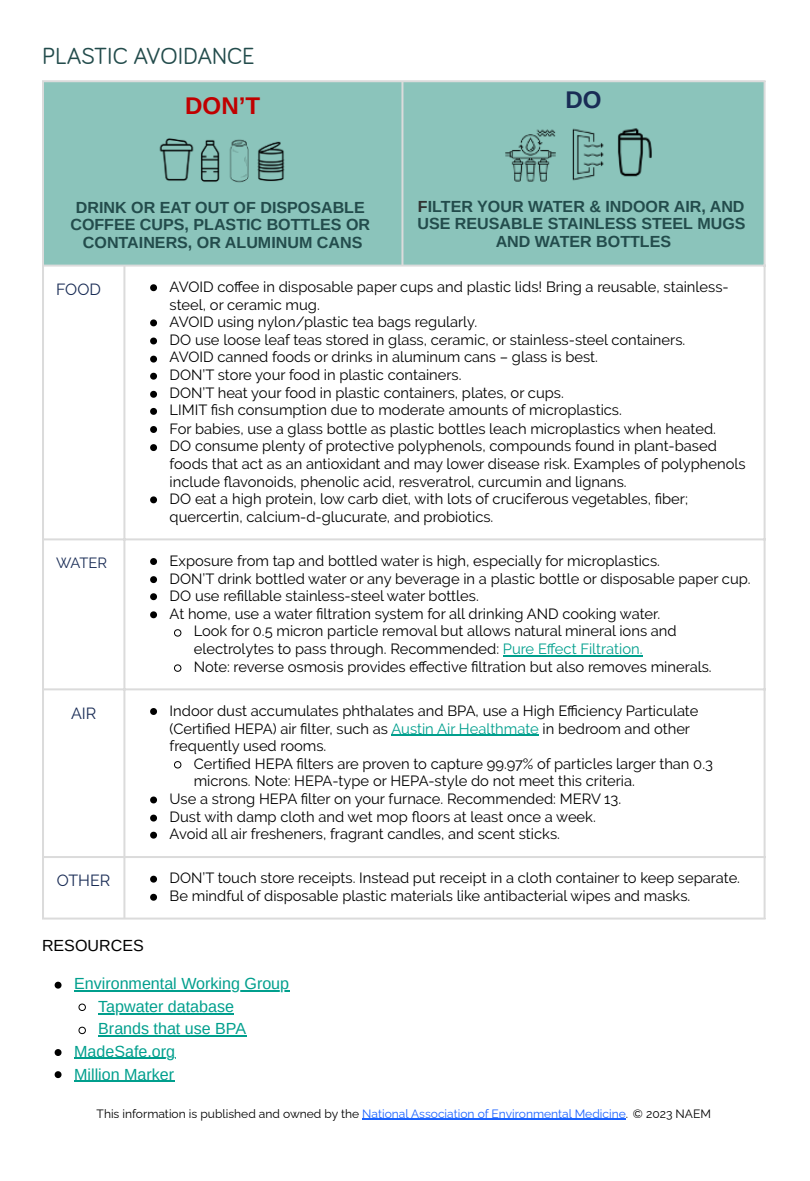
<style>
.page{position:relative;width:810px;height:1181px;background:#fff}
.page>*{position:absolute;margin:0;border:0;box-sizing:border-box;transform-origin:0 0}
.t1{font:24.15px "Bariol";color:#234c4c}
.t2{font:700 24.15px "Arimo";color:#c00000}
.t3{font:700 24.15px "Arimo";color:#192c55}
.t4{font:700 16.05px/17.5px "Arimo";color:#234c4c;text-align:center}
.t5{font:16.05px "Arimo";color:#009f8d}
.t6{font:16.05px "Raleway";color:#192c55}
.t7{font:16.05px "Arimo";color:#000}
.t8{font:14.7px/18.1px "Raleway";color:#000}
.t9{font:14.7px "Raleway";letter-spacing:-.03em;color:#192c55}
.t10{font:12px "Raleway";color:#000}
.s1{color:#303332}
.s2{color:#009f8d}
.s3{color:#1a62ff}
</style>
<div class="page">
<hr style="left:362px;top:1118px;width:264px;height:1px;background:#1a62ff">
<div style="left:44px;top:82px;width:720px;height:182px;background:#8bc4bb"></div>
<img style="left:154px;top:136px;width:138px;height:48px">
<img style="left:505px;top:125px;width:157px;height:58px">
<svg style="left:150px;top:284px;width:7px;height:7px"></svg>
<svg style="left:150px;top:319px;width:7px;height:7px"></svg>
<svg style="left:150px;top:337px;width:7px;height:7px"></svg>
<svg style="left:150px;top:355px;width:7px;height:7px"></svg>
<svg style="left:150px;top:373px;width:7px;height:6px"></svg>
<svg style="left:150px;top:391px;width:7px;height:7px"></svg>
<svg style="left:150px;top:408px;width:7px;height:7px"></svg>
<svg style="left:150px;top:426px;width:7px;height:7px"></svg>
<svg style="left:150px;top:444px;width:7px;height:7px"></svg>
<svg style="left:150px;top:496px;width:7px;height:7px"></svg>
<svg style="left:150px;top:558px;width:7px;height:7px"></svg>
<svg style="left:150px;top:576px;width:7px;height:7px"></svg>
<svg style="left:150px;top:593px;width:7px;height:7px"></svg>
<svg style="left:150px;top:611px;width:7px;height:7px"></svg>
<svg style="left:174px;top:629px;width:8px;height:7px"></svg>
<hr style="left:503px;top:655px;width:137px;height:1px;background:#009f8d">
<svg style="left:174px;top:664px;width:8px;height:8px"></svg>
<svg style="left:150px;top:708px;width:7px;height:7px"></svg>
<hr style="left:391px;top:734px;width:148px;height:1px;background:#009f8d">
<svg style="left:174px;top:761px;width:8px;height:7px"></svg>
<svg style="left:150px;top:796px;width:7px;height:7px"></svg>
<svg style="left:150px;top:814px;width:7px;height:7px"></svg>
<svg style="left:150px;top:831px;width:7px;height:7px"></svg>
<svg style="left:150px;top:875px;width:7px;height:7px"></svg>
<svg style="left:150px;top:893px;width:7px;height:7px"></svg>
<hr style="left:42px;top:82px;width:2px;height:835px;background:#dbdbdb">
<hr style="left:123px;top:266px;width:2px;height:651px;background:#dbdbdb">
<hr style="left:401px;top:82px;width:2px;height:182px;background:#dbdbdb">
<hr style="left:764px;top:82px;width:2px;height:835px;background:#dbdbdb">
<hr style="left:42px;top:80px;width:724px;height:2px;background:#dbdbdb">
<hr style="left:42px;top:264px;width:724px;height:2px;background:#dbdbdb">
<hr style="left:42px;top:538px;width:724px;height:2px;background:#dbdbdb">
<hr style="left:42px;top:688px;width:724px;height:2px;background:#dbdbdb">
<hr style="left:42px;top:856px;width:724px;height:2px;background:#dbdbdb">
<hr style="left:42px;top:917px;width:724px;height:2px;background:#dbdbdb">
<svg style="left:55px;top:981px;width:7px;height:7px"></svg>
<hr style="left:74px;top:990px;width:215px;height:1px;background:#009f8d">
<svg style="left:78px;top:1003px;width:8px;height:8px"></svg>
<hr style="left:98px;top:1013px;width:136px;height:1px;background:#009f8d">
<svg style="left:78px;top:1026px;width:8px;height:8px"></svg>
<hr style="left:98px;top:1035px;width:148px;height:1px;background:#009f8d">
<svg style="left:55px;top:1049px;width:7px;height:6px"></svg>
<hr style="left:74px;top:1057px;width:101px;height:1px;background:#009f8d">
<svg style="left:55px;top:1071px;width:7px;height:7px"></svg>
<hr style="left:74px;top:1080px;width:100px;height:1px;background:#009f8d">
<h1 class="t1" style="left:42px;top:40px;width:214px">PLASTIC AVOIDANCE</h1>
<h1 class="t2" style="left:185px;top:93px;width:76px">DON’T</h1>
<p class="t4" style="left:70px;top:199px;width:301px">DRINK OR EAT OUT OF DISPOSABLE<br>COFFEE CUPS, PLASTIC BOTTLES OR<br>CONTAINERS, OR ALUMINUM CANS</p>
<h1 class="t3" style="left:565px;top:86px;width:38px">DO</h1>
<p class="t4" style="left:417px;top:198px;width:330px"><span class="s1">F</span>ILTER YOUR WATER &amp; INDOOR AIR, AND<br>USE REUSABLE STAINLESS STEEL MUGS<br>AND WATER BOTTLES</p>
<p class="t6" style="left:56px;top:280px;width:46px">FOOD</p>
<p class="t8" style="left:170px;top:277px;width:561px">AVOID coffee in disposable paper cups and plastic lids! Bring a reusable, stainless&shy;steel, or ceramic mug.</p>
<p class="t8" style="left:170px;top:313px;width:309px">AVOID using nylon/plastic tea bags regularly.</p>
<p class="t8" style="left:170px;top:331px;width:517px">DO use loose leaf teas stored in glass, ceramic, or stainless-steel containers.</p>
<p class="t8" style="left:170px;top:348px;width:430px">AVOID canned foods or drinks in aluminum cans – glass is best.</p>
<p class="t8" style="left:170px;top:366px;width:293px">DON’T store your food in plastic containers.</p>
<p class="t8" style="left:170px;top:384px;width:396px">DON’T heat your food in plastic containers, plates, or cups.</p>
<p class="t8" style="left:170px;top:401px;width:454px">LIMIT fish consumption due to moderate amounts of microplastics.</p>
<p class="t8" style="left:170px;top:419px;width:548px">For babies, use a glass bottle as plastic bottles leach microplastics when heated.</p>
<p class="t8" style="left:170px;top:436px;width:577px">DO consume plenty of protective polyphenols, compounds found in plant-based foods that act as an antioxidant and may lower disease risk. Examples of polyphenols include flavonoids, phenolic acid, resveratrol, curcumin and lignans.</p>
<p class="t8" style="left:170px;top:489px;width:520px">DO eat a high protein, low carb diet, with lots of cruciferous vegetables, fi ber; quercertin, calcium-d-glucurate, and probiotics.</p>
<p class="t9" style="left:56px;top:553px;width:53px">WATER</p>
<p class="t8" style="left:170px;top:551px;width:492px">Exposure from tap and bottled water is high, especially for microplastics.</p>
<p class="t8" style="left:170px;top:569px;width:582px">DON’T drink bottled water or any beverage in a plastic bottle or disposable paper cup.</p>
<p class="t8" style="left:170px;top:586px;width:311px">DO use refi llable stainless-steel water bottles.</p>
<p class="t8" style="left:170px;top:604px;width:492px">At home, use a water fi ltration system for all drinking AND cooking water.</p>
<p class="t8" style="left:194px;top:621px;width:484px">Look for 0.5 micron particle removal but allows natural mineral ions and electrolytes to pass through. Recommended: <span class="s2">Pure Effect Filtration.</span></p>
<p class="t8" style="left:194px;top:658px;width:519px">Note: reverse osmosis provides effective fi ltration but also removes minerals.</p>
<p class="t6" style="left:71px;top:703px;width:27px">AIR</p>
<p class="t8" style="left:170px;top:701px;width:530px;line-height:17.5px">Indoor dust accumulates phthalates and BPA, use a High Efficiency Particulate (Certified HEPA) air fi lter, such as <span class="s2">Austin Air Healthmate</span> in bedroom and other frequently used rooms.</p>
<p class="t8" style="left:194px;top:755px;width:521px;line-height:17.1px">Certified HEPA fi lters are proven to capture 99.97% of particles larger than 0.3 microns. Note: HEPA-type or HEPA-style do not meet this criteria.</p>
<p class="t8" style="left:170px;top:789px;width:453px">Use a strong HEPA fi lter on your furnace. Recommended: MERV 13.</p>
<p class="t8" style="left:170px;top:807px;width:428px">Dust with damp cloth and wet mop floors at least once a week.</p>
<p class="t8" style="left:170px;top:825px;width:392px">Avoid all air fresheners, fragrant candles, and scent sticks.</p>
<p class="t6" style="left:57px;top:871px;width:55px">OTHER</p>
<p class="t8" style="left:170px;top:869px;width:572px">DON’T touch store receipts. Instead put receipt in a cloth container to keep separate.</p>
<p class="t8" style="left:170px;top:887px;width:522px">Be mindful of disposable plastic materials like antibacterial wipes and masks.</p>
<p class="t7" style="left:42px;top:936px;width:103px">RESOURCES</p>
<p class="t5" style="left:74px;top:974px;width:217px">Environmental Working Group</p>
<p class="t5" style="left:98px;top:997px;width:137px">Tapwater database</p>
<p class="t5" style="left:98px;top:1019px;width:150px">Brands that use BPA</p>
<p class="t5" style="left:74px;top:1042px;width:102px">MadeSafe.org</p>
<p class="t5" style="left:74px;top:1065px;width:102px">Million Marker</p>
<p class="t10" style="left:97px;top:1106px;width:616px">This information is published and owned by the <span class="s3">National Association of Environmental Medicine</span>. © 2023 NAEM</p>
</div>
